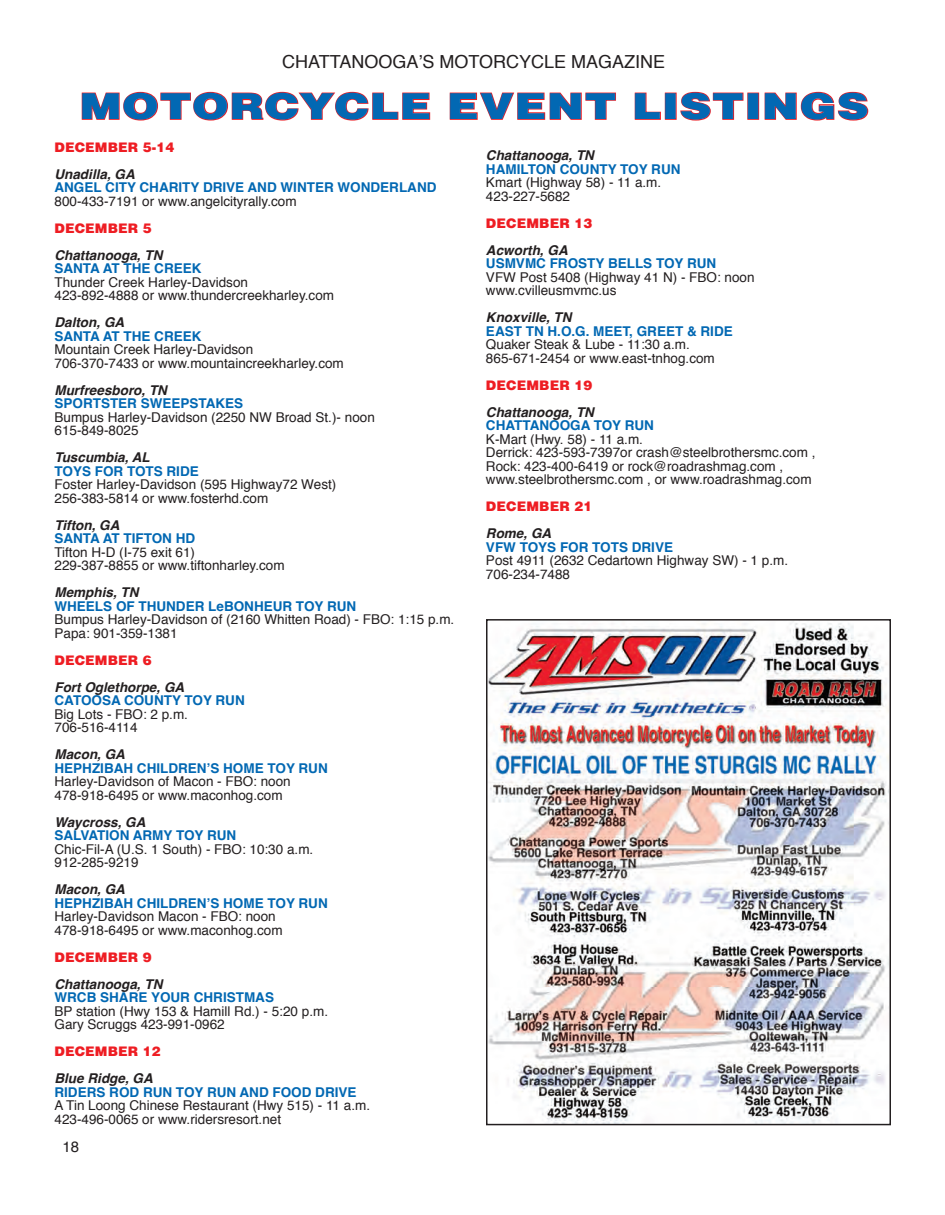
<style>
.page{position:relative;width:945px;height:1215px;background:#fff}
.page>*{position:absolute;margin:0;border:0;box-sizing:border-box;transform-origin:0 0}
.t1{font:900 36.6px "Helvetica";color:#0268b3;scale:1.23 1}
.t2{font:18px "Helvetica";color:#231f20}
.t3{font:15px "Helvetica";color:#231f20}
.t4{font:13.5px "Helvetica";color:#231f20}
.t5{font:700 13.5px "Helvetica";color:#0268b3}
.t6{font:italic 700 13.5px "Helvetica";color:#231f20}
.t7{font:900 13.5px "Helvetica";color:#ee1d23}
</style>
<div class="page">
<svg style="left:81px;top:91px;width:350px;height:30px"></svg>
<svg style="left:449px;top:92px;width:167px;height:28px"></svg>
<svg style="left:634px;top:92px;width:27px;height:28px"></svg>
<div style="left:665px;top:93px;width:12px;height:27px;border:1px solid #ee1d23"></div>
<svg style="left:680px;top:91px;width:64px;height:30px"></svg>
<div style="left:747px;top:93px;width:12px;height:27px;border:1px solid #ee1d23"></div>
<svg style="left:764px;top:91px;width:105px;height:30px"></svg>
<img style="left:489px;top:623px;width:399px;height:499px">
<div style="left:486px;top:619px;width:405px;height:506px;border:2px solid #231f20"></div>
<p class="t2" style="left:282px;top:48px;width:385px">CHATTANOOGA’S MOTORCYCLE MAGAZINE</p>
<p class="t1" style="left:79px;top:84px;width:644px">MOTORCYCLE EVENT LISTINGS</p>
<p class="t7" style="left:54px;top:139px;width:122px">DECEMBER 5-14</p>
<p class="t6" style="left:54px;top:163px;width:82px">Unadilla, GA</p>
<p class="t5" style="left:54px;top:177px;width:384px">ANGEL CITY CHARITY DRIVE AND WINTER WONDERLAND</p>
<p class="t4" style="left:54px;top:191px;width:244px">800-433-7191 or www.angelcityrally.com</p>
<p class="t7" style="left:54px;top:220px;width:99px">DECEMBER 5</p>
<p class="t6" style="left:54px;top:244px;width:109px">Chattanooga, TN</p>
<p class="t5" style="left:54px;top:258px;width:149px">SANTA AT THE CREEK</p>
<p class="t4" style="left:54px;top:272px;width:195px">Thunder Creek Harley-Davidson</p>
<p class="t4" style="left:54px;top:285px;width:281px">423-892-4888 or www.thundercreekharley.com</p>
<p class="t6" style="left:54px;top:311px;width:71px">Dalton, GA</p>
<p class="t5" style="left:54px;top:325px;width:149px">SANTA AT THE CREEK</p>
<p class="t4" style="left:54px;top:339px;width:200px">Mountain Creek Harley-Davidson</p>
<p class="t4" style="left:54px;top:353px;width:291px">706-370-7433 or www.mountaincreekharley.com</p>
<p class="t6" style="left:54px;top:379px;width:114px">Murfreesboro, TN</p>
<p class="t5" style="left:54px;top:393px;width:190px">SPORTSTER SWEEPSTAKES</p>
<p class="t4" style="left:54px;top:407px;width:322px">Bumpus Harley-Davidson (2250 NW Broad St.)- noon</p>
<p class="t4" style="left:54px;top:420px;width:86px">615-849-8025</p>
<p class="t6" style="left:54px;top:446px;width:97px">Tuscumbia, AL</p>
<p class="t5" style="left:54px;top:460px;width:146px">TOYS FOR TOTS RIDE</p>
<p class="t4" style="left:54px;top:474px;width:283px">Foster Harley-Davidson (595 Highway72 West)</p>
<p class="t4" style="left:54px;top:488px;width:215px">256-383-5814 or www.fosterhd.com</p>
<p class="t6" style="left:54px;top:514px;width:67px">Tifton, GA</p>
<p class="t5" style="left:54px;top:528px;width:142px">SANTA AT TIFTON HD</p>
<p class="t4" style="left:54px;top:542px;width:142px">Tifton H-D (I-75 exit 61)</p>
<p class="t4" style="left:54px;top:555px;width:232px">229-387-8855 or www.tiftonharley.com</p>
<p class="t6" style="left:54px;top:581px;width:86px">Memphis, TN</p>
<p class="t5" style="left:54px;top:595px;width:303px">WHEELS OF THUNDER LeBONHEUR TOY RUN</p>
<p class="t4" style="left:54px;top:609px;width:401px">Bumpus Harley-Davidson of (2160 Whitten Road) - FBO: 1:15 p.m.</p>
<p class="t4" style="left:54px;top:623px;width:125px">Papa: 901-359-1381</p>
<p class="t7" style="left:54px;top:652px;width:99px">DECEMBER 6</p>
<p class="t6" style="left:54px;top:676px;width:131px">Fort Oglethorpe, GA</p>
<p class="t5" style="left:54px;top:690px;width:192px">CATOOSA COUNTY TOY RUN</p>
<p class="t4" style="left:54px;top:704px;width:135px">Big Lots - FBO: 2 p.m.</p>
<p class="t4" style="left:54px;top:717px;width:85px">706-516-4114</p>
<p class="t6" style="left:54px;top:743px;width:72px">Macon, GA</p>
<p class="t5" style="left:54px;top:757px;width:275px">HEPHZIBAH CHILDREN’S HOME TOY RUN</p>
<p class="t4" style="left:54px;top:771px;width:238px">Harley-Davidson of Macon - FBO: noon</p>
<p class="t4" style="left:54px;top:785px;width:230px">478-918-6495 or www.maconhog.com</p>
<p class="t6" style="left:54px;top:811px;width:93px">Waycross, GA</p>
<p class="t5" style="left:54px;top:825px;width:183px">SALVATION ARMY TOY RUN</p>
<p class="t4" style="left:54px;top:839px;width:260px">Chic-Fil-A (U.S. 1 South) - FBO: 10:30 a.m.</p>
<p class="t4" style="left:54px;top:852px;width:86px">912-285-9219</p>
<p class="t6" style="left:54px;top:878px;width:72px">Macon, GA</p>
<p class="t5" style="left:54px;top:892px;width:275px">HEPHZIBAH CHILDREN’S HOME TOY RUN</p>
<p class="t4" style="left:54px;top:906px;width:223px">Harley-Davidson Macon - FBO: noon</p>
<p class="t4" style="left:54px;top:920px;width:230px">478-918-6495 or www.maconhog.com</p>
<p class="t7" style="left:54px;top:949px;width:99px">DECEMBER 9</p>
<p class="t6" style="left:54px;top:973px;width:109px">Chattanooga, TN</p>
<p class="t5" style="left:54px;top:987px;width:221px">WRCB SHARE YOUR CHRISTMAS</p>
<p class="t4" style="left:54px;top:1001px;width:275px">BP station (Hwy 153 &amp; Hamill Rd.) - 5:20 p.m.</p>
<p class="t4" style="left:54px;top:1014px;width:172px">Gary Scruggs 423-991-0962</p>
<p class="t7" style="left:54px;top:1043px;width:108px">DECEMBER 12</p>
<p class="t6" style="left:54px;top:1067px;width:100px">Blue Ridge, GA</p>
<p class="t5" style="left:54px;top:1081px;width:304px">RIDERS ROD RUN TOY RUN AND FOOD DRIVE</p>
<p class="t4" style="left:54px;top:1095px;width:317px">A Tin Loong Chinese Restaurant (Hwy 515) - 11 a.m.</p>
<p class="t4" style="left:54px;top:1109px;width:228px">423-496-0065 or www.ridersresort.net</p>
<p class="t6" style="left:486px;top:145px;width:109px">Chattanooga, TN</p>
<p class="t5" style="left:486px;top:158px;width:196px">HAMILTON COUNTY TOY RUN</p>
<p class="t4" style="left:486px;top:172px;width:177px">Kmart (Highway 58) - 11 a.m.</p>
<p class="t4" style="left:486px;top:186px;width:86px">423-227-5682</p>
<p class="t7" style="left:486px;top:215px;width:108px">DECEMBER 13</p>
<p class="t6" style="left:486px;top:239px;width:83px">Acworth, GA</p>
<p class="t5" style="left:486px;top:253px;width:232px">USMVMC FROSTY BELLS TOY RUN</p>
<p class="t4" style="left:486px;top:267px;width:270px">VFW Post 5408 (Highway 41 N) - FBO: noon</p>
<p class="t4" style="left:486px;top:280px;width:132px">www.cvilleusmvmc.us</p>
<p class="t6" style="left:486px;top:307px;width:87px">Knoxville, TN</p>
<p class="t5" style="left:486px;top:320px;width:248px">EAST TN H.O.G. MEET, GREET &amp; RIDE</p>
<p class="t4" style="left:486px;top:334px;width:205px">Quaker Steak &amp; Lube - 11:30 a.m.</p>
<p class="t4" style="left:486px;top:348px;width:230px">865-671-2454 or www.east-tnhog.com</p>
<p class="t7" style="left:486px;top:377px;width:108px">DECEMBER 19</p>
<p class="t6" style="left:486px;top:401px;width:109px">Chattanooga, TN</p>
<p class="t5" style="left:486px;top:415px;width:170px">CHATTANOOGA TOY RUN</p>
<p class="t4" style="left:486px;top:429px;width:159px">K-Mart (Hwy. 58) - 11 a.m.</p>
<p class="t4" style="left:486px;top:442px;width:331px">Derrick: 423-593-7397or crash@steelbrothersmc.com ,</p>
<p class="t4" style="left:486px;top:456px;width:299px">Rock: 423-400-6419 or rock@roadrashmag.com ,</p>
<p class="t4" style="left:486px;top:469px;width:327px">www.steelbrothersmc.com , or www.roadrashmag.com</p>
<p class="t7" style="left:486px;top:499px;width:108px">DECEMBER 21</p>
<p class="t6" style="left:486px;top:523px;width:67px">Rome, GA</p>
<p class="t5" style="left:486px;top:536px;width:189px">VFW TOYS FOR TOTS DRIVE</p>
<p class="t4" style="left:486px;top:550px;width:304px">Post 4911 (2632 Cedartown Highway SW) - 1 p.m.</p>
<p class="t4" style="left:486px;top:564px;width:86px">706-234-7488</p>
<p class="t3" style="left:63px;top:1135px;width:18px">18</p>
</div>
